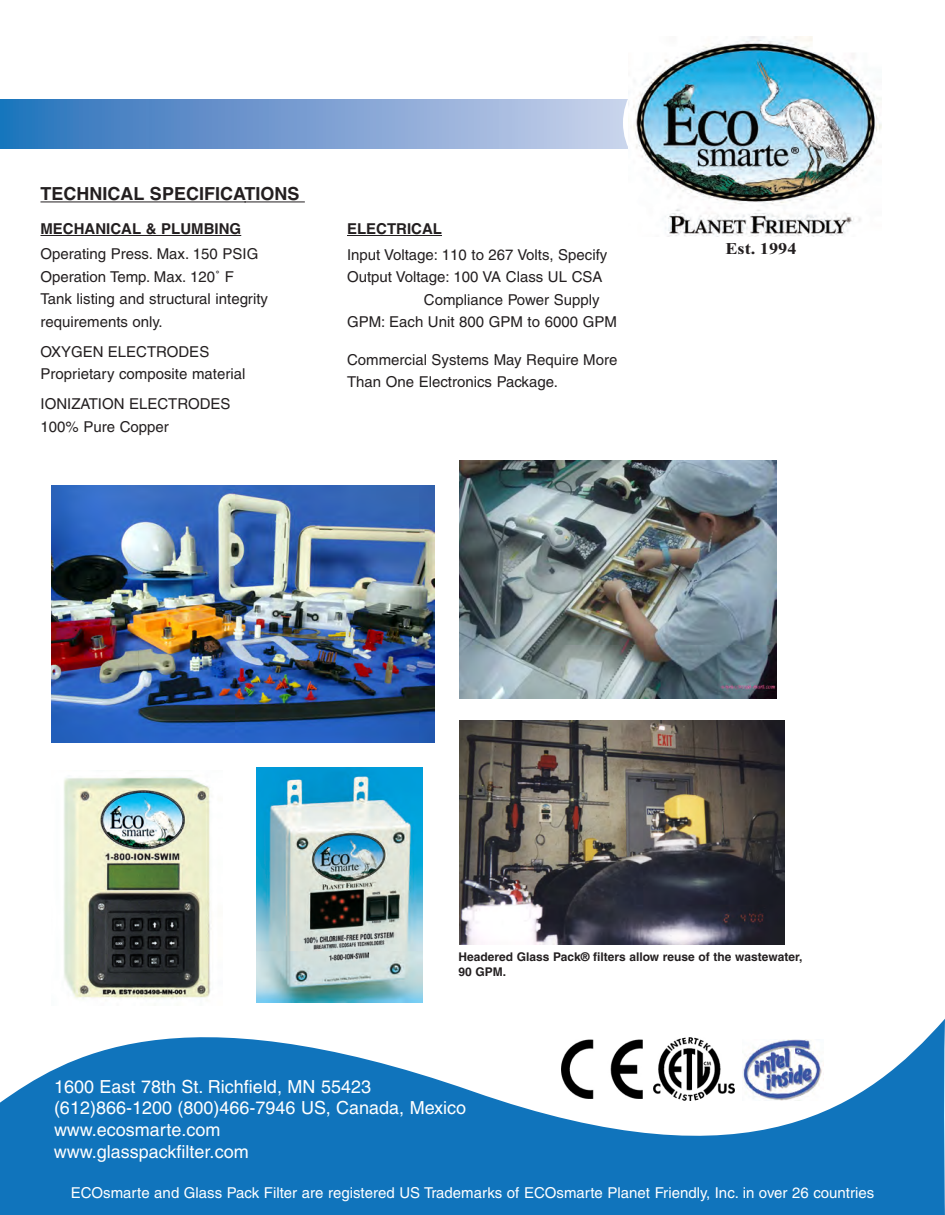
<style>
.page{position:relative;width:945px;height:1215px;background:#fff}
.page>*{position:absolute;margin:0;border:0;box-sizing:border-box;transform-origin:0 0}
.t1{font:18px/21.6px "Helvetica";color:#fff}
.t2{font:700 18px "Helvetica";color:#231f20}
.t3{font:700 16.5px "Times New Roman";color:#231f20;scale:1.11 1}
.t4{font:15px/22.5px "Helvetica";color:#231f20}
.t5{font:15px "Helvetica";color:#fff}
.t6{font:700 15px "Helvetica";color:#231f20}
.t7{font:700 12px/14.4px "Helvetica";color:#231f20}
</style>
<div class="page">
<svg style="left:0;top:99px;width:628px;height:49px;background:#7aa0d2"></svg>
<svg style="left:0;top:1018px;width:945px;height:197px;fill:#1074bc"></svg>
<img style="left:628px;top:36px;width:253px;height:201px">
<div style="left:562px;top:1028px;width:81px;height:73px;background:#fff"></div>
<img style="left:562px;top:1040px;width:81px;height:58px">
<div style="left:653px;top:1028px;width:81px;height:76px;background:#fff"></div>
<img style="left:653px;top:1038px;width:81px;height:62px">
<div style="left:742px;top:1029px;width:81px;height:74px;background:#fff"></div>
<img style="left:742px;top:1039px;width:80px;height:61px">
<hr style="left:40px;top:235px;width:201px;height:1px;background:#231f20">
<hr style="left:347px;top:235px;width:95px;height:1px;background:#231f20">
<hr style="left:40px;top:201px;width:206px;height:1px;background:#231f20">
<hr style="left:244px;top:201px;width:61px;height:1px;background:#231f20">
<img style="left:256px;top:767px;width:167px;height:236px">
<img style="left:64px;top:777px;width:147px;height:222px">
<img style="left:459px;top:720px;width:325px;height:224px">
<img style="left:459px;top:460px;width:318px;height:238px">
<img style="left:51px;top:485px;width:384px;height:257px">
<p class="t2" style="left:40px;top:187px;width:260px">TECHNICAL SPECIFICATIONS</p>
<p class="t6" style="left:40px;top:223px;width:202px">MECHANICAL &amp; PLUMBING</p>
<p class="t4" style="left:40px;top:244px;width:229px">Operating Press. Max. 150 PSIG<br>Operation Temp. Max. 120˚ F<br>Tank listing and structural integrity requirements only.</p>
<p class="t4" style="left:40px;top:342px;width:207px">OXYGEN ELECTRODES<br>Proprietary composite material</p>
<p class="t4" style="left:40px;top:394px;width:192px">IONIZATION ELECTRODES<br>100% Pure Copper</p>
<p class="t6" style="left:347px;top:223px;width:96px">ELECTRICAL</p>
<p class="t4" style="left:347px;top:244px;width:262px">Input Voltage: 110 to 267 Volts, Specify</p>
<p class="t4" style="left:347px;top:267px;width:257px">Output Voltage: 100 VA Class UL CSA</p>
<p class="t4" style="left:424px;top:289px;width:177px">Compliance Power Supply</p>
<p class="t4" style="left:347px;top:312px;width:271px">GPM: Each Unit 800 GPM to 6000 GPM</p>
<p class="t4" style="left:347px;top:349px;width:272px">Commercial Systems May Require More<br>Than One Electronics Package.</p>
<p class="t3" style="left:725px;top:239px;width:66px">Est. 1994</p>
<p class="t7" style="left:459px;top:951px;width:345px">Headered Glass Pack® filters allow reuse of the wastewater,<br>90 GPM.</p>
<p class="t1" style="left:54px;top:1077px;width:414px">1600 East 78th St. Richfield, MN 55423 (612)866-1200 (800)466-7946 US, Canada, Mexico www.ecosmarte.com<br>www.glasspackfilter.com</p>
<p class="t5" style="left:71px;top:1187px;width:805px">ECOsmarte and Glass Pack Filter are registered US Trademarks of ECOsmarte Planet Friendly, Inc. in over 26 countries</p>
</div>
